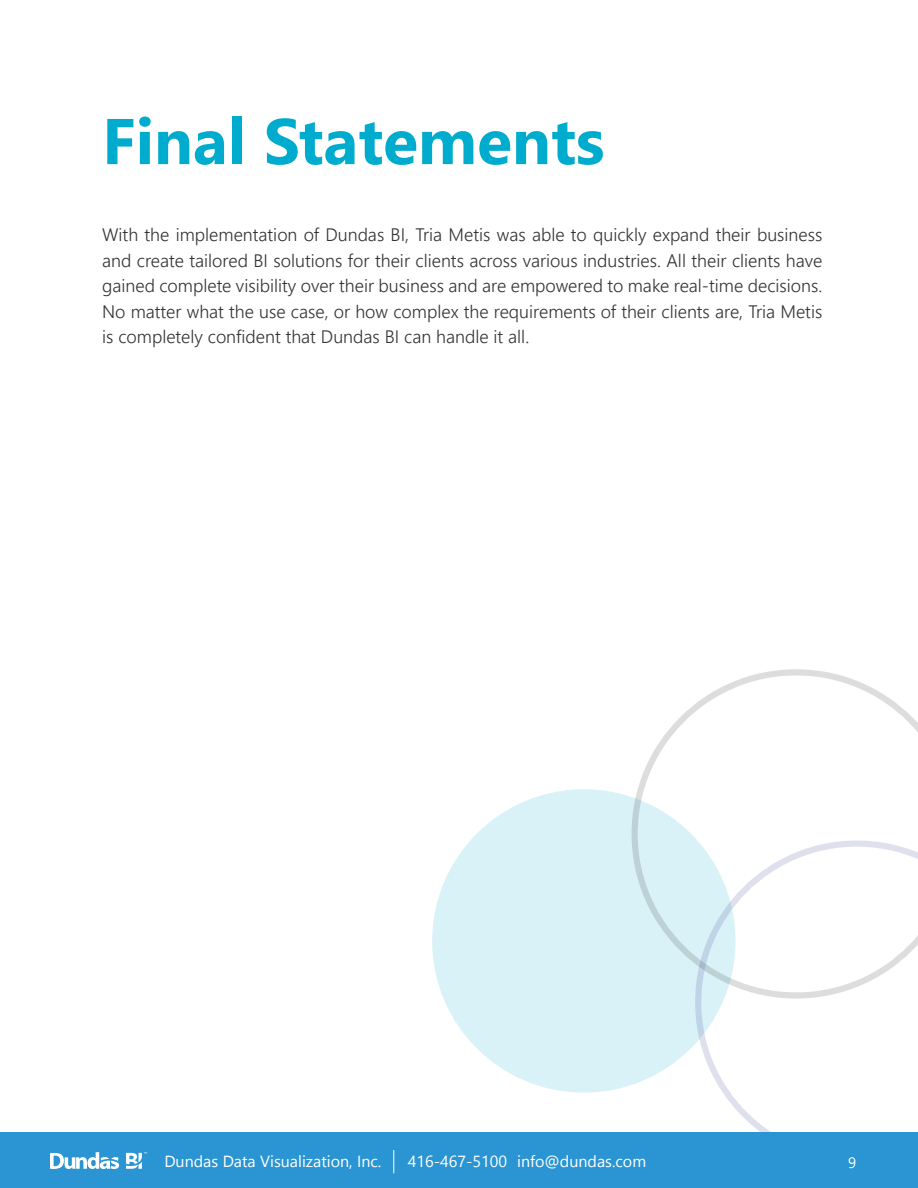
<style>
.page{position:relative;width:918px;height:1188px;background:#fff}
.page>*{position:absolute;margin:0;border:0;box-sizing:border-box;transform-origin:0 0}
.t1{font:700 64.5px "Segoe UI";color:#00acce}
.t2{font:300 18px/25.5px "Segoe UI";color:#333;text-align:justify}
.t3{font:16.05px "Segoe UI";color:#fff}
.t4{font:15px "Segoe UI";color:#fff}
</style>
<div class="page">
<div style="left:432px;top:789px;width:304px;height:304px;background:#d9f2f7;border-radius:50%"></div>
<svg style="left:632px;top:669px;width:286px;height:295px"></svg>
<svg style="left:695px;top:840px;width:223px;height:292px"></svg>
<div style="left:0;top:1132px;width:918px;height:56px;background:#2a95d2"></div>
<svg style="left:50px;top:1152px;width:69px;height:17px"></svg>
<svg style="left:126px;top:1152px;width:21px;height:17px"></svg>
<svg style="left:393px;top:1150px;width:1px;height:23px"></svg>
<h1 class="t1" style="left:102px;top:92px;width:504px">Final Statements</h1>
<p class="t2" style="left:102px;top:221px;width:722px">With the implementation of Dundas BI, Tria Metis was able to quickly expand their business and create tailored BI solutions for their clients across various industries. All their clients have gained complete visibility over their business and are empowered to make real-time decisions.<br>No matter what the use case, or how complex the requirements of their clients are, Tria Metis is completely confident that Dundas BI can handle it all.</p>
<p class="t3" style="left:164px;top:1149px;width:219px">Dundas Data Visualization, Inc.</p>
<p class="t3" style="left:408px;top:1149px;width:240px">416-467-5100 info@dundas.com</p>
<p class="t4" style="left:848px;top:1151px;width:10px">9</p>
</div>
